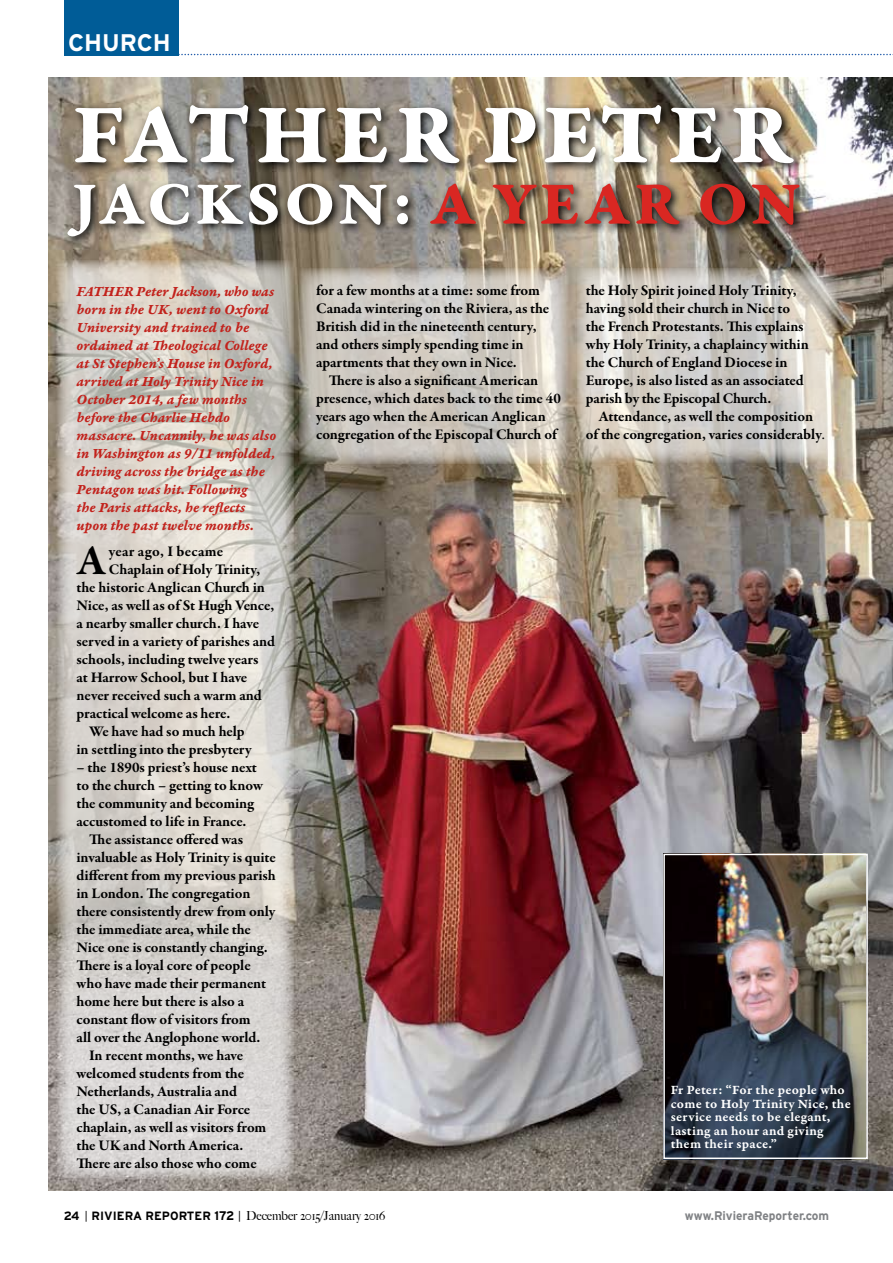
<style>
.page{position:relative;width:893px;height:1263px;background:#fff}
.page>*{position:absolute;margin:0;border:0;box-sizing:border-box;transform-origin:0 0}
.t1{font:90px "Garamond Premr Pro Bd Capt";letter-spacing:.055em;color:#fff}
.t2{font:64.5px "Garamond Premr Pro Bd Capt";letter-spacing:.04em;color:#fff}
.t3{font:700 43.5px "Garamond Premr Pro";color:#000}
.t4{font:700 24px "Interstate";color:#fff}
.t5{font:700 15px/18px "Garamond Premr Pro";letter-spacing:-.005em;color:#000}
.t6{font:15px/18px "Garamond Premr Pro Bd It Capt";color:#c2221c}
.t7{font:700 15px "Garamond Premr Pro";letter-spacing:.015em;color:#000}
.t8{font:13.5px/13.5px "Garamond Premr Pro Smbd Capt";letter-spacing:.02em;color:#fff}
.t9{font:500 12.45px "Big Caslon";color:#000;scale:.96 1}
.t10{font:700 12.45px "Interstate";color:#808285;scale:.96 1}
.s1{color:#d92722}
.s2{font-weight:400}
.s3{font-family:"Interstate";font-weight:700;font-size:12px}
.s4{font-family:"Myriad Pro";font-weight:400;font-size:10.8px}
.s5{font-family:"Interstate";font-weight:700}
</style>
<div class="page">
<img style="left:49px;top:77px;width:844px;height:1113px">
<img style="left:666px;top:857px;width:199px;height:299px">
<div style="left:663px;top:854px;width:205px;height:305px;border:2px solid #fff"></div>
<div style="left:62px;top:100px;width:747px;height:146px;background:#000;opacity:.95"></div>
<svg style="left:56px;top:260px;width:237px;height:920px"></svg>
<svg style="left:299px;top:268px;width:269px;height:195px;fill:#cdc8c1"></svg>
<svg style="left:577px;top:268px;width:261px;height:194px"></svg>
<svg style="left:179px;top:54px;width:714px;height:1px"></svg>
<div style="left:64px;top:0;width:115px;height:55px;background:#005c97"></div>
<h3 class="t4" style="left:68px;top:29px;width:104px">CHURCH</h3>
<h1 class="t1" style="left:73px;top:81px;width:721px">FATHER PETER</h1>
<h2 class="t2" style="left:73px;top:165px;width:730px">JACKSON: <span class="s1">A YEAR ON</span></h2>
<p class="t6" style="left:77px;top:283px;width:201px">FATHER Peter Jackson, who was born in the UK, went to Oxford<br>University and trained to be ordained at Theological College at St Stephen’s House in Oxford, arrived at Holy Trinity Nice in<br>October 2014, a few months before the Charlie Hebdo massacre. Uncannily, he was also in Washington as 9/11 unfolded, driving across the bridge as the<br>Pentagon was hit. Following<br>the Paris attacks, he reflects upon the past twelve months.</p>
<h3 class="t3" style="left:77px;top:534px;width:31px">A</h3>
<p class="t7" style="left:109px;top:542px;width:116px">year ago, I became</p>
<p class="t5" style="left:109px;top:561px;width:153px">Chaplain of Holy Trinity,</p>
<p class="t5" style="left:77px;top:579px;width:190px">the historic Anglican Church in</p>
<p class="t5" style="left:77px;top:597px;width:199px">Nice, as well as of St Hugh Vence,</p>
<p class="t5" style="left:77px;top:615px;width:184px">a nearby smaller church. I have</p>
<p class="t5" style="left:77px;top:633px;width:200px">served in a variety of parishes and</p>
<p class="t5" style="left:77px;top:651px;width:183px">schools, including twelve years</p>
<p class="t5" style="left:77px;top:669px;width:172px">at Harrow School, but I have</p>
<p class="t5" style="left:77px;top:687px;width:187px">never received such a warm and</p>
<p class="t5" style="left:77px;top:705px;width:155px">practical welcome as here.</p>
<p class="t5" style="left:89px;top:723px;width:157px">We have had so much help</p>
<p class="t5" style="left:77px;top:741px;width:177px">in settling into the presbytery</p>
<p class="t5" style="left:77px;top:759px;width:188px">– the 1890s priest’s house next to the church – getting to know the community and becoming accustomed to life in France.</p>
<p class="t5" style="left:89px;top:831px;width:155px">The assistance offered was</p>
<p class="t5" style="left:77px;top:849px;width:201px">invaluable as Holy Trinity is quite</p>
<p class="t5" style="left:77px;top:867px;width:201px">different from my previous parish</p>
<p class="t5" style="left:77px;top:885px;width:175px">in London. The congregation</p>
<p class="t5" style="left:77px;top:903px;width:200px">there consistently drew from only</p>
<p class="t5" style="left:77px;top:921px;width:176px">the immediate area, while the</p>
<p class="t5" style="left:77px;top:939px;width:193px">Nice one is constantly changing.</p>
<p class="t5" style="left:77px;top:957px;width:176px">There is a loyal core of people</p>
<p class="t5" style="left:77px;top:975px;width:191px">who have made their permanent</p>
<p class="t5" style="left:77px;top:993px;width:169px">home here but there is also a</p>
<p class="t5" style="left:77px;top:1011px;width:176px">constant flow of visitors from</p>
<p class="t5" style="left:77px;top:1029px;width:185px">all over the Anglophone world.</p>
<p class="t5" style="left:89px;top:1047px;width:155px">In recent months, we have</p>
<p class="t5" style="left:77px;top:1065px;width:169px">welcomed students from the</p>
<p class="t5" style="left:77px;top:1083px;width:162px">Netherlands, Australia and</p>
<p class="t5" style="left:77px;top:1101px;width:175px">the US, a Canadian Air Force</p>
<p class="t5" style="left:77px;top:1119px;width:191px">chaplain, as well as visitors from</p>
<p class="t5" style="left:77px;top:1137px;width:168px">the UK and North America.</p>
<p class="t5" style="left:77px;top:1155px;width:182px">There are also those who come</p>
<p class="t5" style="left:316px;top:282px;width:235px">for a few months at a time: some from Canada wintering on the Riviera, as the British did in the nineteenth century, and others simply spending time in apartments that they own in Nice.</p>
<p class="t5" style="left:316px;top:372px;width:246px;text-indent:13px">There is also a significant American presence, which dates back to the time 40 years ago when the American Anglican congregation of the Episcopal Church of</p>
<p class="t5" style="left:586px;top:282px;width:224px">the Holy Spirit joined Holy Trinity, having sold their church in Nice to the French Protestants. This explains why Holy Trinity, a chaplaincy within the Church of England Diocese in Europe, is also listed as an associated parish by the Episcopal Church.</p>
<p class="t5" style="left:586px;top:408px;width:240px;text-align:center">Attendance, as well the composition<br>of the congregation, varies considerably<span class="s2">.</span></p>
<p class="t8" style="left:671px;top:1083px;width:181px">Fr Peter: “For the people who come to Holy Trinity Nice, the service needs to be elegant, lasting an hour and giving them their space.”</p>
<p class="t9" style="left:64px;top:1209px;width:337px"><span class="s3">24</span> <span class="s4">|</span> <span class="s3">Riviera Reporter</span> <span class="s5">172</span> <span class="s4">|</span> December 2015/January 2016</p>
<p class="t10" style="left:685px;top:1209px;width:152px">www.RivieraReporter.com</p>
</div>
